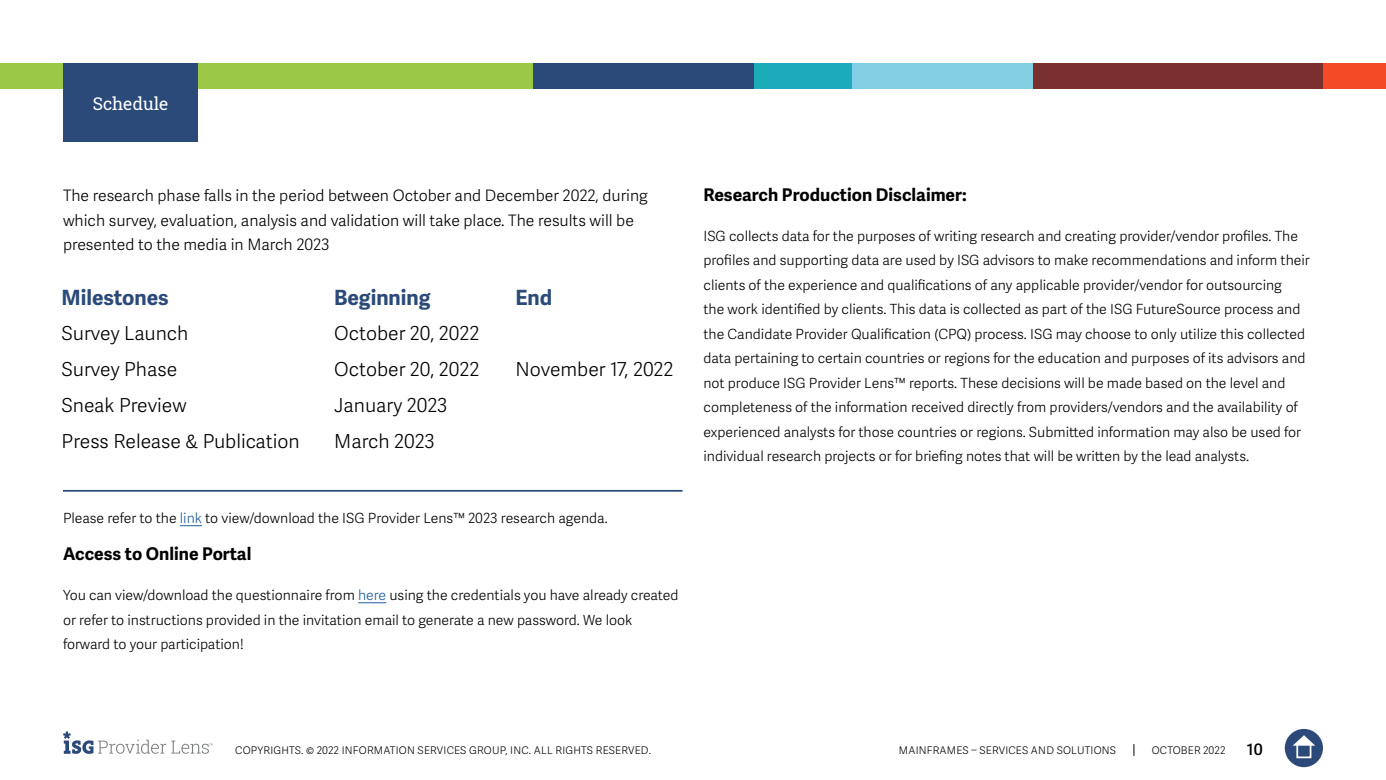
<style>
.page{position:relative;width:1386px;height:780px;background:#fff}
.page>*{position:absolute;margin:0;border:0;box-sizing:border-box;transform-origin:0 0}
.t1{font:700 21px "Adelle Sans";color:#2b4a79}
.t2{font:300 19.25px "Adelle Sans";color:#000}
.t3{font:700 17.5px "Adelle Sans";color:#000101}
.t4{font:17.5px "Roboto Slab ISG P Regular";color:#fff}
.t5{font:300 15.75px/24.5px "Adelle Sans";color:#000}
.t6{font:600 15.75px "Adelle Sans";color:#000}
.t7{font:300 14px/24.5px "Adelle Sans";color:#000}
.t8{font:300 10.5px "Adelle Sans";letter-spacing:.02em;color:#000}
.s1{color:#215e9e}
</style>
<div class="page">
<svg style="left:1133px;top:744px;width:1px;height:12px"></svg>
<div style="left:1285px;top:729px;width:38px;height:38px;background:#2b4a79;border-radius:50%"></div>
<svg style="left:1293px;top:735px;width:22px;height:10px"></svg>
<div style="left:1296px;top:743px;width:15px;height:15px;border:2px solid #fff"></div>
<svg style="left:63px;top:731px;width:150px;height:23px"></svg>
<div style="left:0;top:63px;width:533px;height:25px;background:#9bc947"></div>
<div style="left:533px;top:63px;width:223px;height:25px;background:#2b4a79"></div>
<div style="left:850px;top:63px;width:184px;height:25px;background:#84cee3"></div>
<div style="left:1323px;top:63px;width:63px;height:25px;background:#f54a26"></div>
<div style="left:1033px;top:63px;width:290px;height:25px;background:#7a302e"></div>
<div style="left:754px;top:63px;width:98px;height:25px;background:#1cabb9"></div>
<div style="left:63px;top:63px;width:135px;height:79px;background:#2b4a79"></div>
<hr style="left:63px;top:490px;width:619px;height:1px;background:#2b4a79">
<svg style="left:180px;top:525px;width:22px;height:1px"></svg>
<svg style="left:358px;top:602px;width:28px;height:1px"></svg>
<p class="t4" style="left:93px;top:91px;width:77px">Schedule</p>
<p class="t5" style="left:63px;top:184px;width:586px">The research phase falls in the period between October and December 2022, during which survey, evaluation, analysis and validation will take place. The results will be presented to the media in March 2023</p>
<h1 class="t1" style="left:62px;top:285px;width:109px">Milestones</h1>
<h1 class="t1" style="left:334px;top:285px;width:98px">Beginning</h1>
<h1 class="t1" style="left:515px;top:285px;width:38px">End</h1>
<h2 class="t2" style="left:62px;top:322px;width:128px">Survey Launch</h2>
<h2 class="t2" style="left:334px;top:322px;width:147px">October 20, 2022</h2>
<h2 class="t2" style="left:62px;top:358px;width:117px">Survey Phase</h2>
<h2 class="t2" style="left:334px;top:358px;width:147px">October 20, 2022</h2>
<h2 class="t2" style="left:515px;top:358px;width:160px">November 17, 2022</h2>
<h2 class="t2" style="left:62px;top:394px;width:126px">Sneak Preview</h2>
<h2 class="t2" style="left:334px;top:394px;width:115px">January 2023</h2>
<h2 class="t2" style="left:62px;top:430px;width:240px">Press Release &amp; Publication</h2>
<h2 class="t2" style="left:334px;top:430px;width:102px">March 2023</h2>
<p class="t7" style="left:63px;top:506px;width:546px">Please refer to the <span class="s1">link</span> to view/download the ISG Provider Lens™ 2023 research agenda.</p>
<p class="t3" style="left:63px;top:543px;width:190px">Access to Online Portal</p>
<p class="t7" style="left:63px;top:583px;width:617px">You can view/download the questionnaire from <span class="s1">here</span> using the credentials you have already created or refer to instructions provided in the invitation email to generate a new password. We look forward to your participation!</p>
<p class="t3" style="left:704px;top:184px;width:265px">Research Production Disclaimer:</p>
<p class="t7" style="left:704px;top:224px;width:608px">ISG collects data for the purposes of writing research and creating provider/vendor profiles. The profiles and supporting data are used by ISG advisors to make recommendations and inform their clients of the experience and qualifications of any applicable provider/vendor for outsourcing<br>the work identified by clients. This data is collected as part of the ISG FutureSource process and the Candidate Provider Qualification (CPQ) process. ISG may choose to only utilize this collected data pertaining to certain countries or regions for the education and purposes of its advisors and not produce ISG Provider Lens™ reports. These decisions will be made based on the level and completeness of the information received directly from providers/vendors and the availability of experienced analysts for those countries or regions. Submitted information may also be used for individual research projects or for briefing notes that will be written by the lead analysts.</p>
<p class="t8" style="left:235px;top:744px;width:417px">COPYRIGHTS. © 2022 INFORMATION SERVICES GROUP, INC. ALL RIGHTS RESERVED.</p>
<p class="t8" style="left:899px;top:744px;width:219px">MAINFRAMES – SERVICES AND SOLUTIONS</p>
<p class="t8" style="left:1152px;top:744px;width:75px">OCTOBER 2022</p>
<p class="t6" style="left:1247px;top:740px;width:18px">10</p>
</div>
